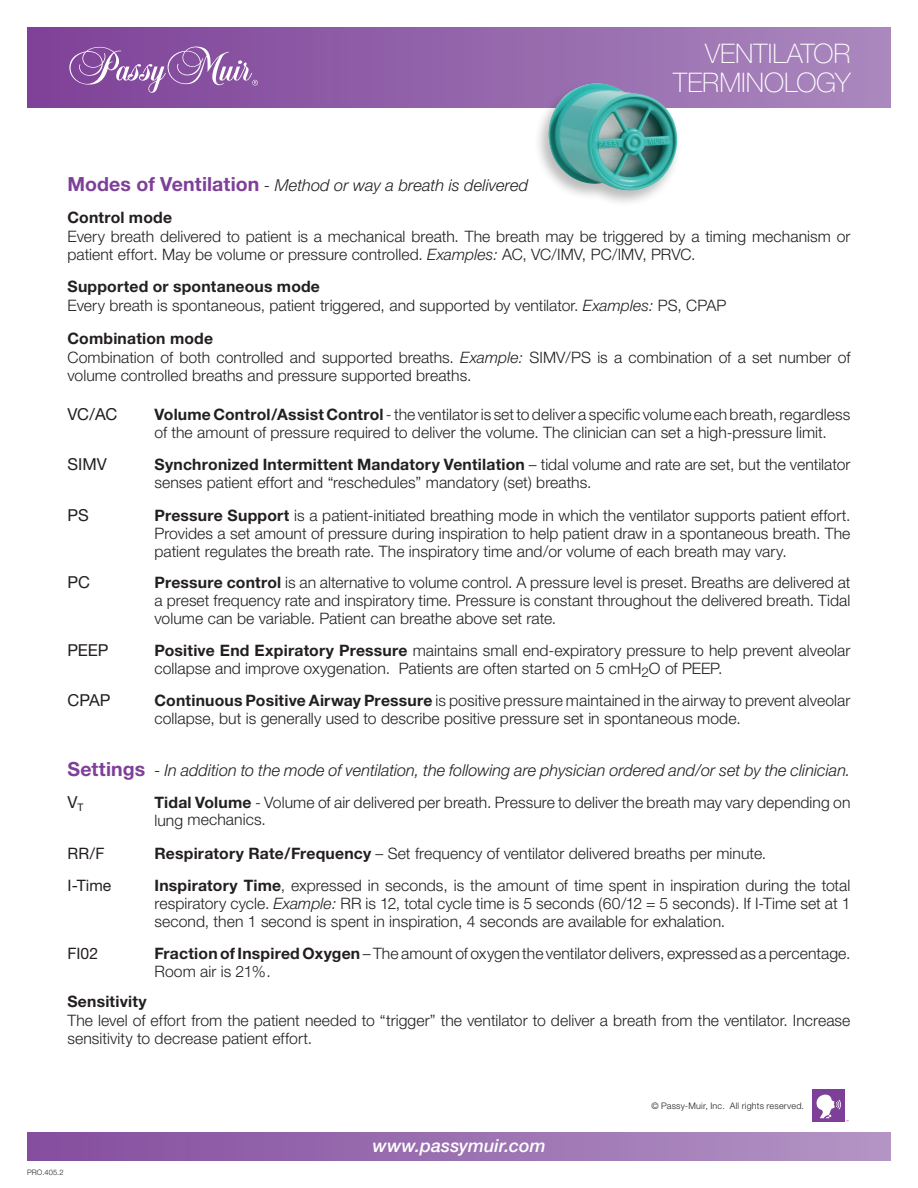
<style>
.page{position:relative;width:918px;height:1188px;background:#fff}
.page>*{position:absolute;margin:0;border:0;box-sizing:border-box;transform-origin:0 0}
.t1{font:100 27px/28.5px "Helvetica Neue";color:#fff;text-align:right}
.t2{font:italic 500 18px "Helvetica Neue";color:#fff}
.t3{font:italic 300 16.5px "Helvetica Neue";color:#231f20}
.t4{font:16.5px "Helvetica Neue";letter-spacing:-.005em;color:#231f20}
.t5{font:300 15.75px/18px "Helvetica Neue";letter-spacing:.005em;color:#231f20}
.t6{font:700 15.75px "Helvetica Neue";letter-spacing:.01em;color:#231f20}
.t7{font:15.75px "Helvetica Neue";letter-spacing:.005em;color:#231f20}
.t8{font:300 9px "Helvetica Neue";letter-spacing:.025em;color:#231f20}
.t9{font:300 7.5px "Helvetica Neue";letter-spacing:.02em;color:#231f20}
.s1{font-weight:700;font-style:normal;font-size:19.5px;color:#7e3f98}
.s2{font-style:italic}
.s3{font-weight:700}
</style>
<div class="page">
<div style="left:27px;top:27px;width:864px;height:81px;background:linear-gradient(to right,#7e4198,#aa88bd)"></div>
<svg style="left:69px;top:47px;width:189px;height:46px;background:#9767ac"></svg>
<div style="left:27px;top:1132px;width:864px;height:29px;background:linear-gradient(to right,#854d9e,#b395c5)"></div>
<div style="left:813px;top:1090px;width:32px;height:32px;background:#7e3f98"></div>
<svg style="left:816px;top:1094px;width:33px;height:27px"></svg>
<div style="left:534px;top:81px;width:148px;height:126px;background:#231f20;opacity:.3"></div>
<img style="left:540px;top:83px;width:143px;height:115px">
<p class="t1" style="left:673px;top:40px;width:179px">VENTILATOR<br>TERMINOLOGY</p>
<p class="t3" style="left:68px;top:175px;width:462px"><span class="s1">Modes of Ventilation</span> - Method or way a breath is delivered</p>
<p class="t6" style="left:68px;top:208px;width:106px">Control mode</p>
<p class="t5" style="left:68px;top:227px;width:785px">Every breath delivered to patient is a mechanical breath. The breath may be triggered by a timing mechanism or patient effort. May be volume or pressure controlled. <span class="s2">Examples:</span> AC, VC/IMV, PC/IMV, PRVC.</p>
<p class="t6" style="left:68px;top:277px;width:254px">Supported or spontaneous mode</p>
<p class="t5" style="left:68px;top:296px;width:660px">Every breath is spontaneous, patient triggered, and supported by ventilator. <span class="s2">Examples:</span> PS, CPAP</p>
<p class="t6" style="left:68px;top:328px;width:147px">Combination mode</p>
<p class="t5" style="left:68px;top:348px;width:785px">Combination of both controlled and supported breaths. <span class="s2">Example:</span> SIMV/PS is a combination of a set number of volume controlled breaths and pressure supported breaths.</p>
<p class="t4" style="left:68px;top:404px;width:51px">VC/AC</p>
<p class="t5" style="left:154px;top:405px;width:697px"><span class="s3">Volume Control/Assist Control</span>-the ventilatoris set to deliver a specific volume each breath,regardless of the amount of pressure required to deliver the volume. The clinician can set a high-pressure limit.</p>
<p class="t4" style="left:68px;top:454px;width:41px">SIMV</p>
<p class="t5" style="left:154px;top:455px;width:697px"><span class="s3">Synchronized Intermittent Mandatory Ventilation</span> – tidal volume and rate are set, but the ventilator senses patient effort and “reschedules” mandatory (set) breaths.</p>
<p class="t4" style="left:68px;top:505px;width:23px">PS</p>
<p class="t5" style="left:154px;top:506px;width:698px;text-align:justify"><span class="s3">Pressure Support</span> is a patient-initiated breathing mode in which the ventilator supports patient effort.<br>Provides a set amount of pressure during inspiration to help patient draw in a spontaneous breath. The patient regulates the breath rate. The inspiratory time and/or volume of each breath may vary.</p>
<p class="t4" style="left:68px;top:572px;width:24px">PC</p>
<p class="t5" style="left:154px;top:573px;width:697px;text-align:justify"><span class="s3">Pressure control</span> is an alternative to volume control. A pressure level is preset. Breaths are delivered at a preset frequency rate and inspiratory time. Pressure is constant throughout the delivered breath. Tidal volume can be variable. Patient can breathe above set rate.</p>
<p class="t4" style="left:68px;top:640px;width:43px">PEEP</p>
<p class="t5" style="left:154px;top:641px;width:697px"><span class="s3">Positive End Expiratory Pressure</span> maintains small end-expiratory pressure to help prevent alveolar collapse and improve oxygenation. Patients are often started on 5 cmH<sub>2</sub>O of PEEP.</p>
<p class="t4" style="left:68px;top:690px;width:45px">CPAP</p>
<p class="t5" style="left:154px;top:691px;width:697px"><span class="s3">Continuous Positive Airway Pressure</span> is positive pressure maintained in the airway to prevent alveolar collapse, but is generally used to describe positive pressure set in spontaneous mode.</p>
<p class="t3" style="left:68px;top:760px;width:784px"><span class="s1">Settings</span> - In addition to the mode of ventilation, the following are physician ordered and/or set by the clinician.</p>
<p class="t4" style="left:68px;top:792px;width:18px">V<sub>T</sub></p>
<p class="t5" style="left:154px;top:794px;width:697px;line-height:17.2px"><span class="s3">Tidal Volume</span> - Volume of air delivered per breath. Pressure to deliver the breath may vary depending on lung mechanics.</p>
<p class="t7" style="left:68px;top:844px;width:39px">RR/F</p>
<p class="t5" style="left:154px;top:844px;width:613px"><span class="s3">Respiratory Rate/Frequency</span> – Set frequency of ventilator delivered breaths per minute.</p>
<p class="t7" style="left:68px;top:876px;width:45px">I-Time</p>
<p class="t5" style="left:154px;top:876px;width:698px;text-align:justify"><span class="s3">Inspiratory Time</span>, expressed in seconds, is the amount of time spent in inspiration during the total respiratory cycle. <span class="s2">Example:</span> RR is 12, total cycle time is 5 seconds (60/12 = 5 seconds). If I-Time set at 1 second, then 1 second is spent in inspiration, 4 seconds are available for exhalation.</p>
<p class="t7" style="left:68px;top:944px;width:32px">FI02</p>
<p class="t5" style="left:154px;top:944px;width:698px"><span class="s3">Fraction of Inspired Oxygen</span> – The amount of oxygen the ventilator delivers, expressed as a percentage.<br>Room air is 21%.</p>
<p class="t6" style="left:68px;top:992px;width:81px">Sensitivity</p>
<p class="t5" style="left:68px;top:1011px;width:784px">The level of effort from the patient needed to “trigger” the ventilator to deliver a breath from the ventilator. Increase sensitivity to decrease patient effort.</p>
<p class="t9" style="left:27px;top:1167px;width:38px">PRO.405.2</p>
<p class="t2" style="left:373px;top:1135px;width:174px">www.passymuir.com</p>
<p class="t8" style="left:651px;top:1100px;width:154px">© Passy-Muir, Inc. All rights reserved.</p>
</div>
